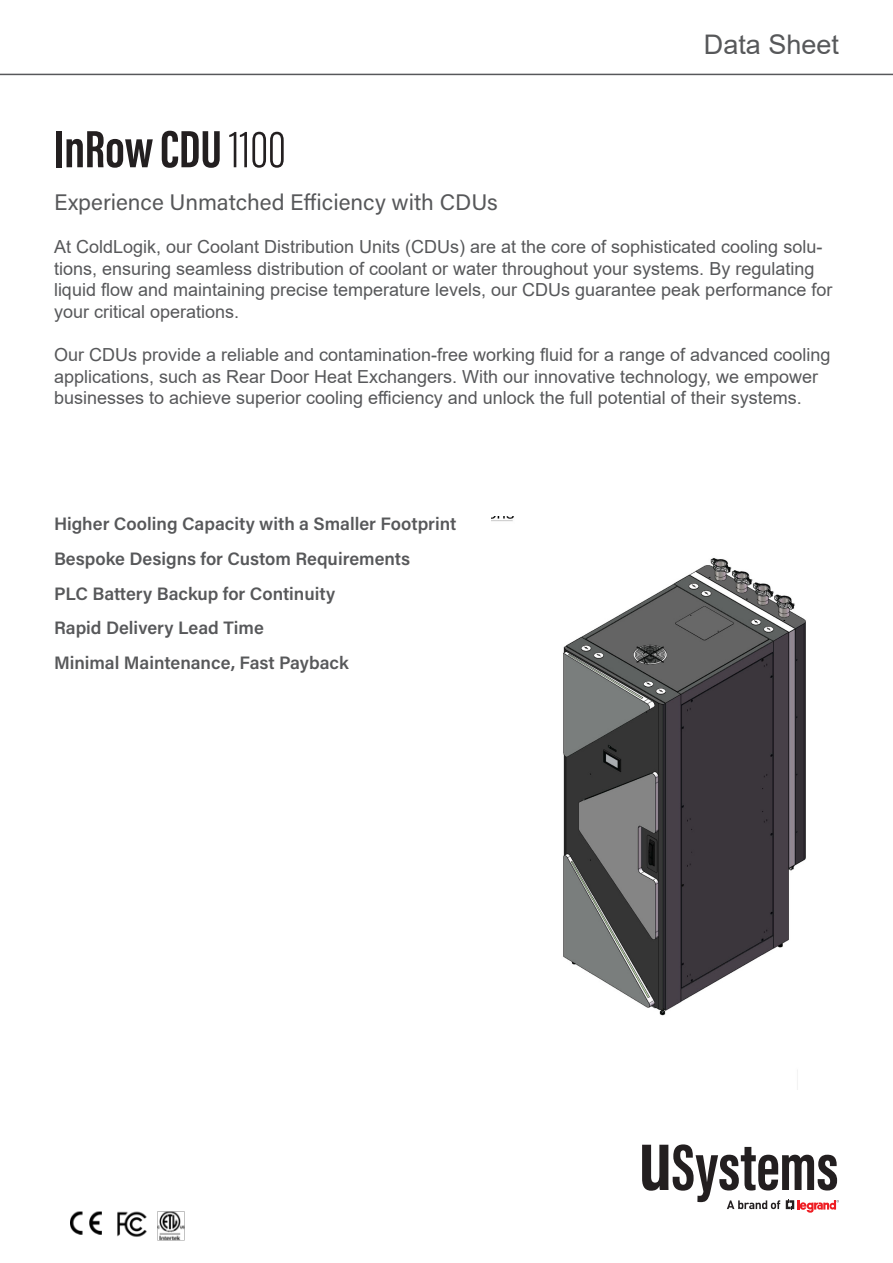
<style>
.page{position:relative;width:893px;height:1263px;background:#fff}
.page>*{position:absolute;margin:0;border:0;box-sizing:border-box;transform-origin:0 0}
.t1{font:54px "Acumin Variable Concept";color:#231f20}
.t2{font:27px "Arial";color:#57585a}
.t3{font:22.5px "Acumin Pro";color:#57585a}
.t4{font:18px/21.6px "Arial";color:#57585a}
.t5{font:600 18px "Acumin Pro";color:#57585a}
</style>
<div class="page">
<svg style="left:642px;top:1144px;width:197px;height:69px"></svg>
<hr style="left:0;top:74px;width:893px;height:1px;background:#57585a">
<img style="left:71px;top:1211px;width:114px;height:30px">
<img style="left:491px;top:517px;width:315px;height:572px">
<h1 class="t1" style="left:54px;top:111px;width:233px">InRow CDU 1100</h1>
<h2 class="t2" style="left:704px;top:26px;width:137px">Data Sheet</h2>
<p class="t3" style="left:54px;top:187px;width:445px">Experience Unmatched Efficiency with CDUs</p>
<p class="t4" style="left:54px;top:236px;width:780px">At ColdLogik, our Coolant Distribution Units (CDUs) are at the core of sophisticated cooling solu&shy;tions, ensuring seamless distribution of coolant or water throughout your systems. By regulating liquid flow and maintaining precise temperature levels, our CDUs guarantee peak performance for your critical operations.</p>
<p class="t4" style="left:54px;top:344px;width:778px">Our CDUs provide a reliable and contamination-free working fluid for a range of advanced cooling applications, such as Rear Door Heat Exchangers. With our innovative technology, we empower businesses to achieve superior cooling efficiency and unlock the full potential of their systems.</p>
<p class="t5" style="left:54px;top:511px;width:404px">Higher Cooling Capacity with a Smaller Footprint</p>
<p class="t5" style="left:54px;top:546px;width:358px">Bespoke Designs for Custom Requirements</p>
<p class="t5" style="left:54px;top:581px;width:283px">PLC Battery Backup for Continuity</p>
<p class="t5" style="left:54px;top:615px;width:211px">Rapid Delivery Lead Time</p>
<p class="t5" style="left:54px;top:650px;width:296px">Minimal Maintenance, Fast Payback</p>
</div>
